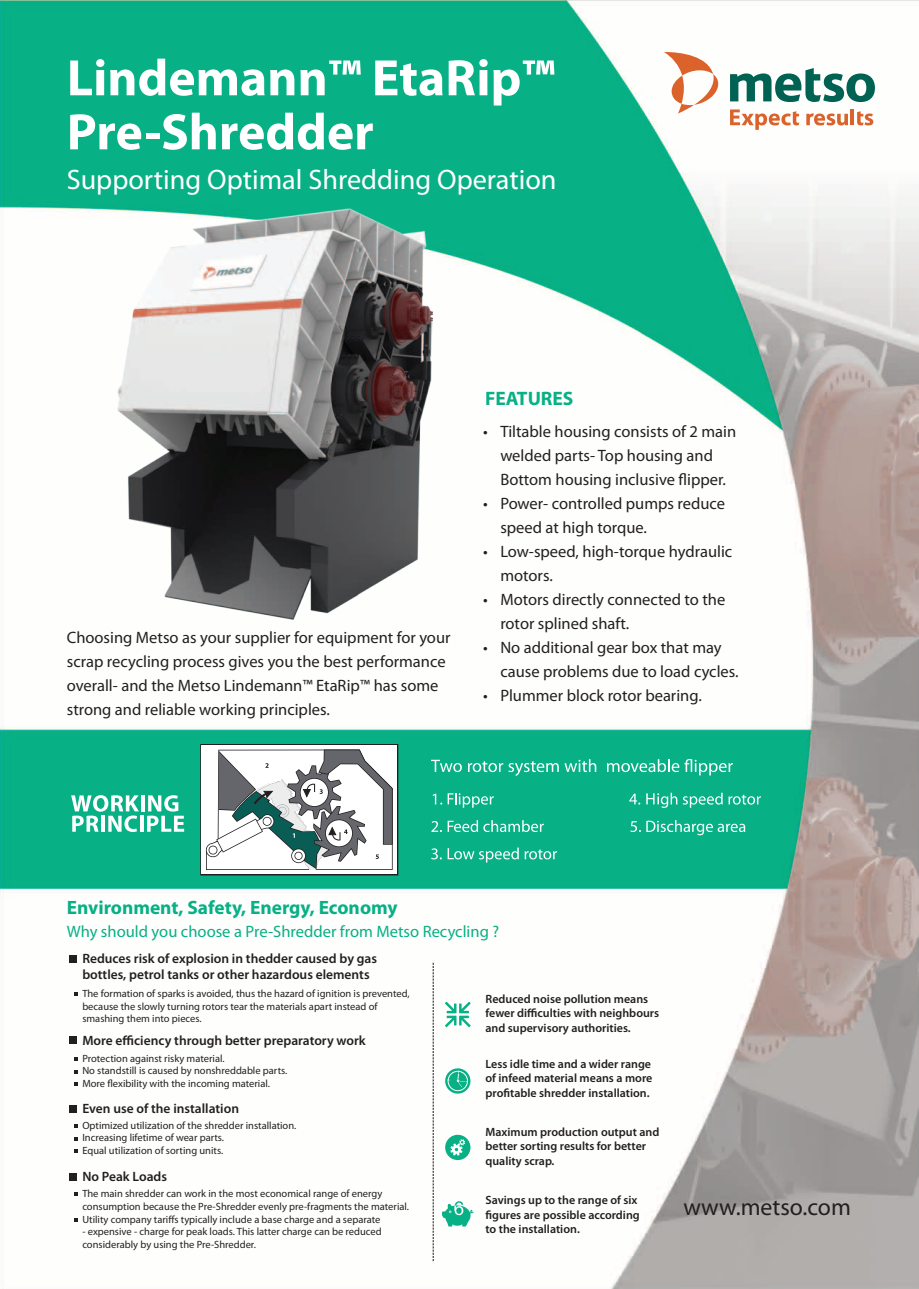
<style>
.page{position:relative;width:919px;height:1289px;background:#fff}
.page>*{position:absolute;margin:0;border:0;box-sizing:border-box;transform-origin:0 0}
.t1{font:700 51.6px "Myriad Pro";color:#fff}
.t2{font:28.2px "Myriad Pro";color:#fff}
.t3{font:23.85px "Myriad Pro";color:#231f20}
.t4{font:700 19.5px "Myriad Pro";color:#07b085}
.t5{font:700 19.35px "Myriad Pro";color:#07b085}
.t6{font:16.5px/24px "Myriad Pro";color:#231f20}
.t7{font:16.5px "Myriad Pro";color:#07b085}
.t8{font:600 13.5px "Myriad Pro";color:#231f20}
.t9{font:600 12px "Myriad Pro";color:#231f20}
.t10{font:10.5px/12.6px "Myriad Pro";color:#231f20}
</style>
<div class="page">
<img style="left:0;top:0;width:918px;height:1288px">
<img style="left:117px;top:209px;width:315px;height:411px">
<svg style="left:730px;top:68px;width:144px;height:34px"></svg>
<svg style="left:664px;top:52px;width:54px;height:61px"></svg>
<hr style="left:850px;top:109px;width:4px;height:16px;background:#db632b">
<svg style="left:730px;top:109px;width:69px;height:21px"></svg>
<svg style="left:857px;top:111px;width:16px;height:14px"></svg>
<svg style="left:806px;top:113px;width:42px;height:12px"></svg>
<svg style="left:445px;top:1001px;width:25px;height:26px"></svg>
<svg style="left:444px;top:1067px;width:27px;height:27px"></svg>
<svg style="left:445px;top:1134px;width:25px;height:26px"></svg>
<svg style="left:450px;top:1139px;width:15px;height:16px"></svg>
<svg style="left:441px;top:1201px;width:32px;height:25px"></svg>
<svg style="left:74px;top:1056px;width:3px;height:4px"></svg>
<svg style="left:74px;top:1123px;width:3px;height:4px"></svg>
<svg style="left:74px;top:1069px;width:3px;height:4px"></svg>
<svg style="left:74px;top:1136px;width:3px;height:4px"></svg>
<svg style="left:74px;top:1217px;width:3px;height:4px"></svg>
<svg style="left:432px;top:962px;width:1px;height:299px"></svg>
<hr style="left:141px;top:795px;width:3px;height:16px;background:#fff">
<svg style="left:71px;top:795px;width:68px;height:37px"></svg>
<hr style="left:140px;top:815px;width:3px;height:16px;background:#fff">
<svg style="left:147px;top:795px;width:37px;height:36px"></svg>
<div style="left:200px;top:744px;width:198px;height:131px;border:3px solid #231f20"></div>
<div style="left:201px;top:745px;width:196px;height:129px;background:#fff"></div>
<svg style="left:205px;top:749px;width:188px;height:121px"></svg>
<svg style="left:431px;top:759px;width:31px;height:13px"></svg>
<svg style="left:468px;top:761px;width:90px;height:14px"></svg>
<svg style="left:564px;top:759px;width:32px;height:13px"></svg>
<svg style="left:607px;top:759px;width:125px;height:16px;background:#41c2a1"></svg>
<svg style="left:432px;top:792px;width:61px;height:15px"></svg>
<svg style="left:431px;top:820px;width:113px;height:12px"></svg>
<svg style="left:431px;top:847px;width:126px;height:15px;background:#37bf9c"></svg>
<svg style="left:629px;top:793px;width:11px;height:11px"></svg>
<svg style="left:646px;top:792px;width:76px;height:15px"></svg>
<svg style="left:728px;top:794px;width:32px;height:10px"></svg>
<svg style="left:630px;top:820px;width:115px;height:15px;background:#3ac09e"></svg>
<div style="left:69px;top:954px;width:7px;height:8px;background:#231f20"></div>
<div style="left:69px;top:1036px;width:7px;height:7px;background:#231f20"></div>
<div style="left:69px;top:1104px;width:7px;height:8px;background:#231f20"></div>
<div style="left:69px;top:1173px;width:7px;height:8px;background:#231f20"></div>
<p class="t1" style="left:67px;top:44px;width:489px">Lindemann™ EtaRip™</p>
<p class="t1" style="left:67px;top:98px;width:308px">Pre-Shredder</p>
<p class="t2" style="left:67px;top:162px;width:491px">Supporting Optimal Shredding Operation</p>
<p class="t6" style="left:67px;top:625px;width:385px">Choosing Metso as your supplier for equipment for your scrap recycling process gives you the best performance overall- and the Metso Lindemann™ EtaRip™ has some strong and reliable working principles.</p>
<p class="t4" style="left:485px;top:385px;width:90px">FEATURES</p>
<p class="t6" style="left:483px;top:419px;width:254px;text-align:center">• Tiltable housing consists of 2 main welded parts- Top housing and<br>Bottom housing inclusive flipper.</p>
<p class="t6" style="left:500px;top:491px;width:226px;text-indent:-17px">• Power- controlled pumps reduce speed at high torque.</p>
<p class="t6" style="left:500px;top:539px;width:233px;text-indent:-17px">• Low-speed, high-torque hydraulic motors.</p>
<p class="t6" style="left:500px;top:587px;width:226px;text-indent:-17px">• Motors directly connected to the rotor splined shaft.</p>
<p class="t6" style="left:500px;top:635px;width:240px;text-indent:-17px">• No additional gear box that may cause problems due to load cycles.</p>
<p class="t6" style="left:483px;top:683px;width:220px">• Plummer block rotor bearing.</p>
<p class="t5" style="left:67px;top:894px;width:332px">Environment, Safety, Energy, Economy</p>
<p class="t7" style="left:67px;top:920px;width:434px">Why should you choose a Pre-Shredder from Metso Recycling ?</p>
<p class="t8" style="left:82px;top:949px;width:296px">Reduces risk of explosion in thedder caused by gas</p>
<p class="t8" style="left:82px;top:965px;width:289px">bottles, petrol tanks or other hazardous elements</p>
<p class="t9" style="left:485px;top:991px;width:164px">Reduced noise pollution means</p>
<p class="t9" style="left:485px;top:1005px;width:175px">fewer difficulties with neighbours</p>
<p class="t9" style="left:485px;top:1019px;width:147px">and supervisory authorities.</p>
<p class="t9" style="left:485px;top:1056px;width:167px">Less idle time and a wider range</p>
<p class="t9" style="left:485px;top:1070px;width:168px">of infeed material means a more</p>
<p class="t9" style="left:485px;top:1084px;width:166px">profitable shredder installation.</p>
<p class="t9" style="left:485px;top:1124px;width:175px">Maximum production output and</p>
<p class="t9" style="left:485px;top:1138px;width:162px">better sorting results for better</p>
<p class="t9" style="left:485px;top:1153px;width:70px">quality scrap.</p>
<p class="t9" style="left:485px;top:1192px;width:153px">Savings up to the range of six</p>
<p class="t9" style="left:485px;top:1206px;width:156px">figures are possible according</p>
<p class="t9" style="left:485px;top:1221px;width:96px">to the installation.</p>
<p class="t10" style="left:82px;top:987px;width:329px">The formation of sparks is avoided, thus the hazard of ignition is prevented,</p>
<p class="t10" style="left:82px;top:999px;width:297px">because the slowly turning rotors tear the materials apart instead of smashing them into pieces.</p>
<p class="t10" style="left:82px;top:1051px;width:144px">Protection against risky material.</p>
<p class="t10" style="left:82px;top:1064px;width:206px">No standstill is caused by nonshreddable parts.</p>
<p class="t10" style="left:82px;top:1076px;width:189px">More flexibility with the incoming material.</p>
<p class="t10" style="left:82px;top:1118px;width:215px">Optimized utilization of the shredder installation.</p>
<p class="t10" style="left:82px;top:1131px;width:143px">Increasing lifetime of wear parts.</p>
<p class="t10" style="left:82px;top:1143px;width:142px">Equal utilization of sorting units.</p>
<p class="t10" style="left:82px;top:1187px;width:301px">The main shredder can work in the most economical range of energy</p>
<p class="t10" style="left:82px;top:1199px;width:328px">consumption because the Pre-Shredder evenly pre-fragments the material.</p>
<p class="t10" style="left:82px;top:1212px;width:300px">Utility company tariffs typically include a base charge and a separate</p>
<p class="t10" style="left:82px;top:1225px;width:301px">- expensive - charge for peak loads. This latter charge can be reduced considerably by using the Pre-Shredder.</p>
<p class="t8" style="left:82px;top:1031px;width:285px">More efficiency through better preparatory work</p>
<p class="t8" style="left:82px;top:1099px;width:158px">Even use of the installation</p>
<p class="t8" style="left:82px;top:1167px;width:86px">No Peak Loads</p>
<p class="t3" style="left:683px;top:1192px;width:169px">www.metso.com</p>
</div>
